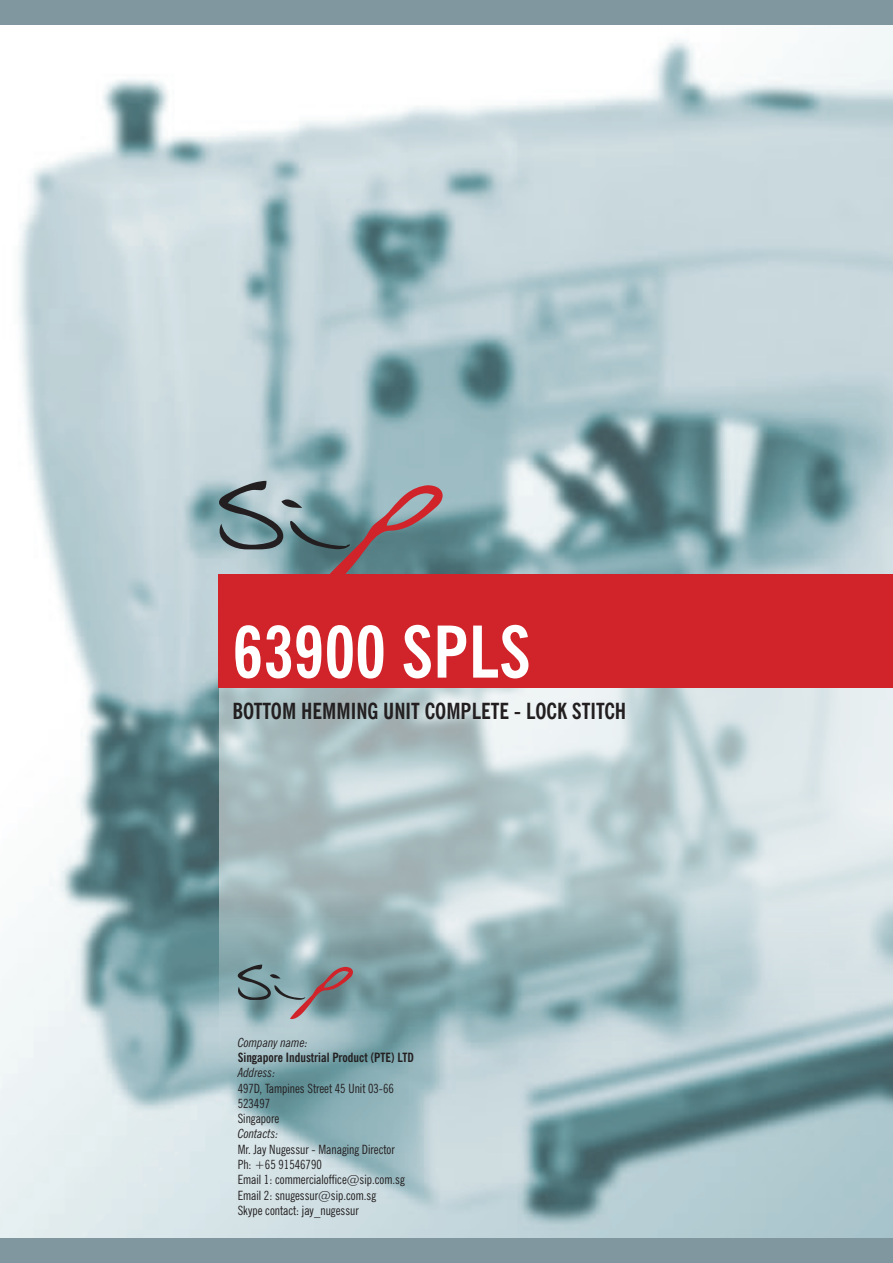
<style>
.page{position:relative;width:893px;height:1263px;background:#fff}
.page>*{position:absolute;margin:0;border:0;box-sizing:border-box;transform-origin:0 0}
.t1{font:700 condensed 71.25px "News Gothic BT";color:#fff}
.t2{font:700 condensed 22.2px "News Gothic BT";color:#231f20}
.t3{font:condensed 12.75px/15.3px "News Gothic BT";color:#231f20}
.t4{font:700 condensed 12.75px "News Gothic BT";color:#231f20}
.t5{font:italic condensed 12.75px "News Gothic BT";color:#231f20}
</style>
<div class="page">
<img style="left:0;top:24px;width:893px;height:1215px">
<svg style="left:219px;top:688px;width:674px;height:419px;background:#b1c6ca"></svg>
<div style="left:0;top:0;width:893px;height:24px;background:#81979f"></div>
<svg style="left:219px;top:481px;width:224px;height:94px;background:#7f8d93"></svg>
<div style="left:219px;top:575px;width:674px;height:113px;background:#d1232a"></div>
<div style="left:0;top:1239px;width:893px;height:24px;background:#81979f"></div>
<svg style="left:238px;top:964px;width:115px;height:55px;background:#819297"></svg>
<h1 class="t1" style="left:232px;top:608px;width:300px">63900 SPLS</h1>
<h2 class="t2" style="left:232px;top:698px;width:395px">BOTTOM HEMMING UNIT COMPLETE - LOCK STITCH</h2>
<p class="t5" style="left:238px;top:1034px;width:72px">Company name:</p>
<p class="t4" style="left:238px;top:1049px;width:178px">Singapore Industrial Product (PTE) LTD</p>
<p class="t5" style="left:238px;top:1065px;width:39px">Address:</p>
<p class="t3" style="left:238px;top:1080px;width:158px">497D, Tampines Street 45 Unit 03-66<br>523497<br>Singapore</p>
<p class="t5" style="left:238px;top:1126px;width:42px">Contacts:</p>
<p class="t3" style="left:238px;top:1141px;width:169px">Mr. Jay Nugessur - Managing Director<br>Ph: +65 91546790<br>Email 1: commercialoffice@sip.com.sg<br>Email 2: snugessur@sip.com.sg<br>Skype contact: jay_nugessur</p>
</div>
